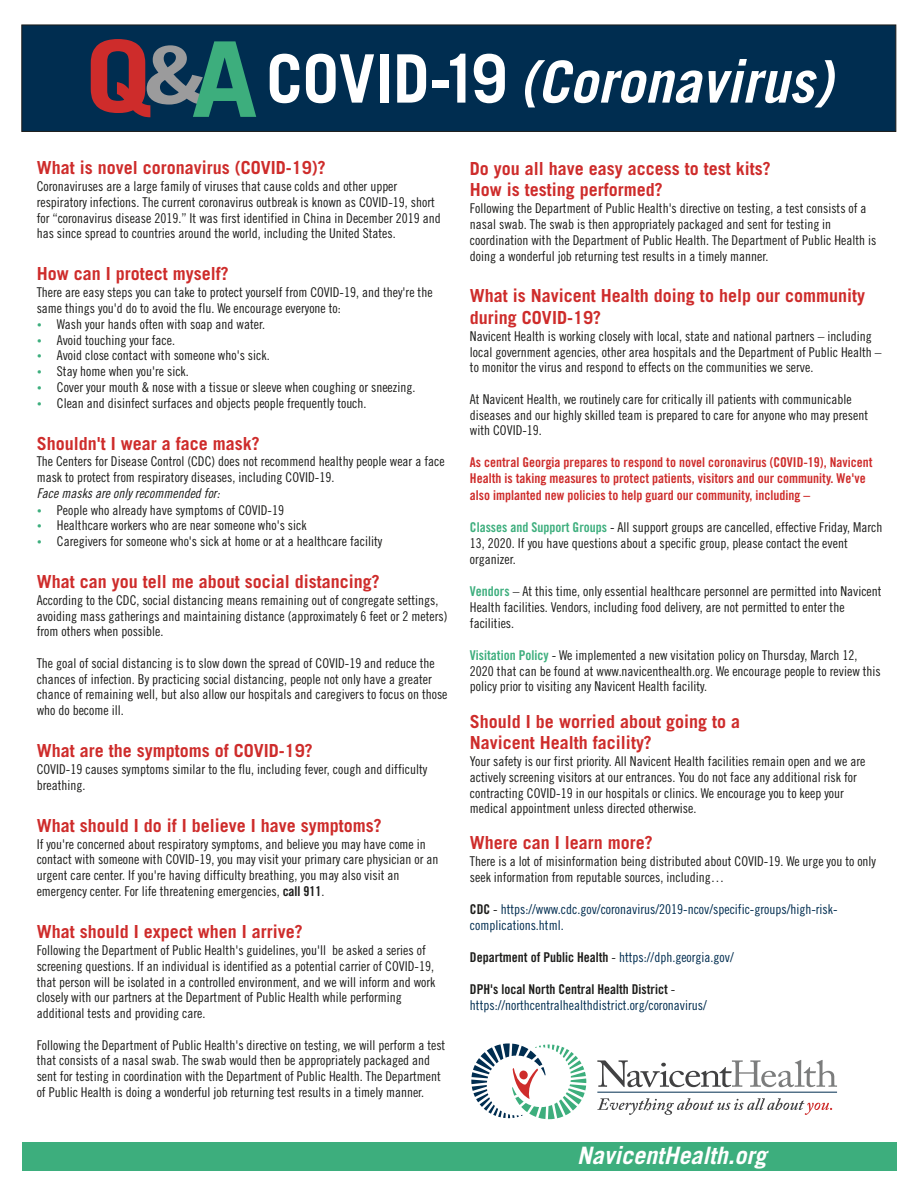
<style>
.page{position:relative;width:918px;height:1188px;background:#fff}
.page>*{position:absolute;margin:0;border:0;box-sizing:border-box;transform-origin:0 0}
.t1{font:italic 700 58.05px "Trade Gothic LT Std";color:#fff}
.t2{font:italic 700 24px "Trade Gothic LT Std";color:#fff}
.t3{font:700 18px/21.6px "Trade Gothic LT Std";color:#ce2c2b}
.t4{font:13.5px/15.8px "Trade Gothic LT Std Cn 18";color:#1c1c1a}
.t5{font:13.5px/16.2px "Trade Gothic LT Std Bd Cn 20";color:#ce2c2b}
.t6{font:13.5px "Trade Gothic LT Std Cn 18";color:#002d50}
.t7{font:13.5px "Trade Gothic LT Std Bd Cn 20";color:#1c1c1a}
.t8{font:13.5px "Trade Gothic LT Std Cn 18 Obl";color:#1c1c1a}
.s1{font-style:normal;font-size:99.75px;color:#ce2c2b}
.s2{font-style:normal;font-size:79.8px;color:#9b9b9c}
.s3{font-style:normal;font-size:104.55px;color:#3dae7d}
.s4{font-style:normal;font-size:66.9px}
.s5{font-family:"Trade Gothic LT Std Bd Cn 20"}
.s6{font-family:"Trade Gothic LT Std Bd Cn 20";color:#3dae7d}
.s7{font-family:"Trade Gothic LT Std Bd Cn 20";color:#1c1c1a}
.s8{color:#1c1c1a}
.s9{font-family:"Trade Gothic LT Std Cn 18"}
.s10{font-family:"Trade Gothic LT Std Cn 18";color:#002d50}
</style>
<div class="page">
<div style="left:21px;top:24px;width:876px;height:108px;background:#002d50"></div>
<div style="left:22px;top:1143px;width:874px;height:28px;background:#3dae7d"></div>
<svg style="left:597px;top:1060px;width:240px;height:27px"></svg>
<svg style="left:597px;top:1098px;width:235px;height:17px"></svg>
<hr style="left:597px;top:1092px;width:240px;height:1px;background:#002d50">
<svg style="left:471px;top:1043px;width:115px;height:76px"></svg>
<h1 class="t1" style="left:85px;top:61px;width:749px"><span class="s1">Q</span><span class="s2">&amp;</span><span class="s3">A</span><span class="s4">COVID-19</span> (Coronavirus)</h1>
<h3 class="t3" style="left:37px;top:160px;width:291px">What is novel coronavirus (COVID-19)?</h3>
<p class="t4" style="left:37px;top:180px;width:406px">Coronaviruses are a large family of viruses that cause colds and other upper respiratory infections. The current coronavirus outbreak is known as COVID-19, short for “coronavirus disease 2019.” It was first identified in China in December 2019 and has since spread to countries around the world, including the United States.</p>
<h3 class="t3" style="left:37px;top:266px;width:194px">How can I protect myself?</h3>
<p class="t4" style="left:37px;top:287px;width:397px">There are easy steps you can take to protect yourself from COVID-19, and they're the</p>
<p class="t4" style="left:37px;top:302px;width:306px">same things you'd do to avoid the flu. We encourage everyone to:</p>
<p class="t4" style="left:57px;top:318px;width:210px">Wash your hands often with soap and water.</p>
<p class="t4" style="left:57px;top:334px;width:120px">Avoid touching your face.</p>
<p class="t4" style="left:57px;top:349px;width:214px">Avoid close contact with someone who's sick.</p>
<p class="t4" style="left:57px;top:365px;width:133px">Stay home when you're sick.</p>
<p class="t4" style="left:57px;top:381px;width:360px">Cover your mouth &amp; nose with a tissue or sleeve when coughing or sneezing.</p>
<p class="t4" style="left:57px;top:397px;width:311px">Clean and disinfect surfaces and objects people frequently touch.</p>
<h3 class="t3" style="left:37px;top:435px;width:225px">Shouldn't I wear a face mask?</h3>
<p class="t4" style="left:37px;top:456px;width:409px">The Centers for Disease Control (CDC) does not recommend healthy people wear a face mask to protect from respiratory diseases, including COVID-19.</p>
<p class="t8" style="left:37px;top:488px;width:184px">Face masks are only recommended for:</p>
<p class="t4" style="left:57px;top:504px;width:327px">People who already have symptoms of COVID-19<br>Healthcare workers who are near someone who's sick<br>Caregivers for someone who's sick at home or at a healthcare facility</p>
<h3 class="t3" style="left:37px;top:573px;width:345px">What can you tell me about social distancing?</h3>
<p class="t4" style="left:37px;top:594px;width:412px">According to the CDC, social distancing means remaining out of congregate settings, avoiding mass gatherings and maintaining distance (approximately 6 feet or 2 meters) from others when possible.</p>
<p class="t4" style="left:37px;top:657px;width:412px">The goal of social distancing is to slow down the spread of COVID-19 and reduce the chances of infection. By practicing social distancing, people not only have a greater chance of remaining well, but also allow our hospitals and caregivers to focus on those who do become ill.</p>
<h3 class="t3" style="left:37px;top:742px;width:278px">What are the symptoms of COVID-19?</h3>
<p class="t4" style="left:37px;top:763px;width:392px">COVID-19 causes symptoms similar to the flu, including fever, cough and difficulty breathing.</p>
<h3 class="t3" style="left:37px;top:817px;width:347px">What should I do if I believe I have symptoms?</h3>
<p class="t4" style="left:37px;top:838px;width:403px">If you're concerned about respiratory symptoms, and believe you may have come in contact with someone with COVID-19, you may visit your primary care physician or an urgent care center. If you're having difficulty breathing, you may also visit an emergency center. For life threatening emergencies, <span class="s5">call 911</span>.</p>
<h3 class="t3" style="left:37px;top:924px;width:268px">What should I expect when I arrive?</h3>
<p class="t4" style="left:37px;top:944px;width:400px">Following the Department of Public Health's guidelines, you'll be asked a series of screening questions. If an individual is identified as a potential carrier of COVID-19, that person will be isolated in a controlled environment, and we will inform and work closely with our partners at the Department of Public Health while performing additional tests and providing care.</p>
<p class="t4" style="left:37px;top:1039px;width:410px">Following the Department of Public Health's directive on testing, we will perform a test that consists of a nasal swab. The swab would then be appropriately packaged and sent for testing in coordination with the Department of Public Health. The Department of Public Health is doing a wonderful job returning test results in a timely manner.</p>
<h3 class="t3" style="left:470px;top:160px;width:302px">Do you all have easy access to test kits?<br>How is testing performed?</h3>
<p class="t4" style="left:470px;top:202px;width:408px">Following the Department of Public Health's directive on testing, a test consists of a nasal swab. The swab is then appropriately packaged and sent for testing in coordination with the Department of Public Health. The Department of Public Health is doing a wonderful job returning test results in a timely manner.</p>
<h3 class="t3" style="left:470px;top:288px;width:397px">What is Navicent Health doing to help our community during COVID-19?</h3>
<p class="t4" style="left:470px;top:330px;width:413px">Navicent Health is working closely with local, state and national partners – including local government agencies, other area hospitals and the Department of Public Health – to monitor the virus and respond to effects on the communities we serve.</p>
<p class="t4" style="left:470px;top:393px;width:400px">At Navicent Health, we routinely care for critically ill patients with communicable diseases and our highly skilled team is prepared to care for anyone who may present with COVID-19.</p>
<p class="t5" style="left:470px;top:456px;width:404px">As central Georgia prepares to respond to novel coronavirus (COVID-19), Navicent<br>Health is taking measures to protect patients, visitors and our community. We've also implanted new policies to help guard our community, including –</p>
<p class="t4" style="left:470px;top:521px;width:414px"><span class="s6">Classes and Support Groups</span> - All support groups are cancelled, effective Friday, March<br>13, 2020. If you have questions about a specific group, please contact the event organizer.</p>
<p class="t4" style="left:470px;top:585px;width:413px"><span class="s6">Vendors</span> – At this time, only essential healthcare personnel are permitted into Navicent<br>Health facilities. Vendors, including food delivery, are not permitted to enter the facilities.</p>
<p class="t4" style="left:470px;top:649px;width:412px"><span class="s6">Visitation Policy</span> - We implemented a new visitation policy on Thursday, March 12,<br>2020 that can be found at www.navicenthealth.org. We encourage people to review this policy prior to visiting any Navicent Health facility.</p>
<h3 class="t3" style="left:470px;top:713px;width:272px">Should I be worried about going to a<br>Navicent Health facility?</h3>
<p class="t4" style="left:470px;top:755px;width:397px">Your safety is our first priority. All Navicent Health facilities remain open and we are actively screening visitors at our entrances. You do not face any additional risk for contracting COVID-19 in our hospitals or clinics. We encourage you to keep your medical appointment unless directed otherwise.</p>
<h3 class="t3" style="left:470px;top:835px;width:184px">Where can I learn more?</h3>
<p class="t4" style="left:470px;top:855px;width:408px">There is a lot of misinformation being distributed about COVID-19. We urge you to only seek information from reputable sources, including…</p>
<p class="t6" style="left:470px;top:904px;width:369px"><span class="s7">CDC</span> <span class="s8">-</span> https://www.cdc.gov/coronavirus/2019-ncov/specific-groups/high-risk-</p>
<p class="t7" style="left:470px;top:952px;width:265px">Department of Public Health <span class="s9">-</span> <span class="s10">https://dph.georgia.gov/</span></p>
<p class="t7" style="left:470px;top:984px;width:207px">DPH's local North Central Health District <span class="s9">-</span></p>
<p class="t6" style="left:470px;top:921px;width:95px">complications.html.</p>
<p class="t6" style="left:470px;top:1000px;width:238px">https://northcentralhealthdistrict.org/coronavirus/</p>
<h2 class="t2" style="left:577px;top:1146px;width:191px">NavicentHealth.org</h2>
</div>
